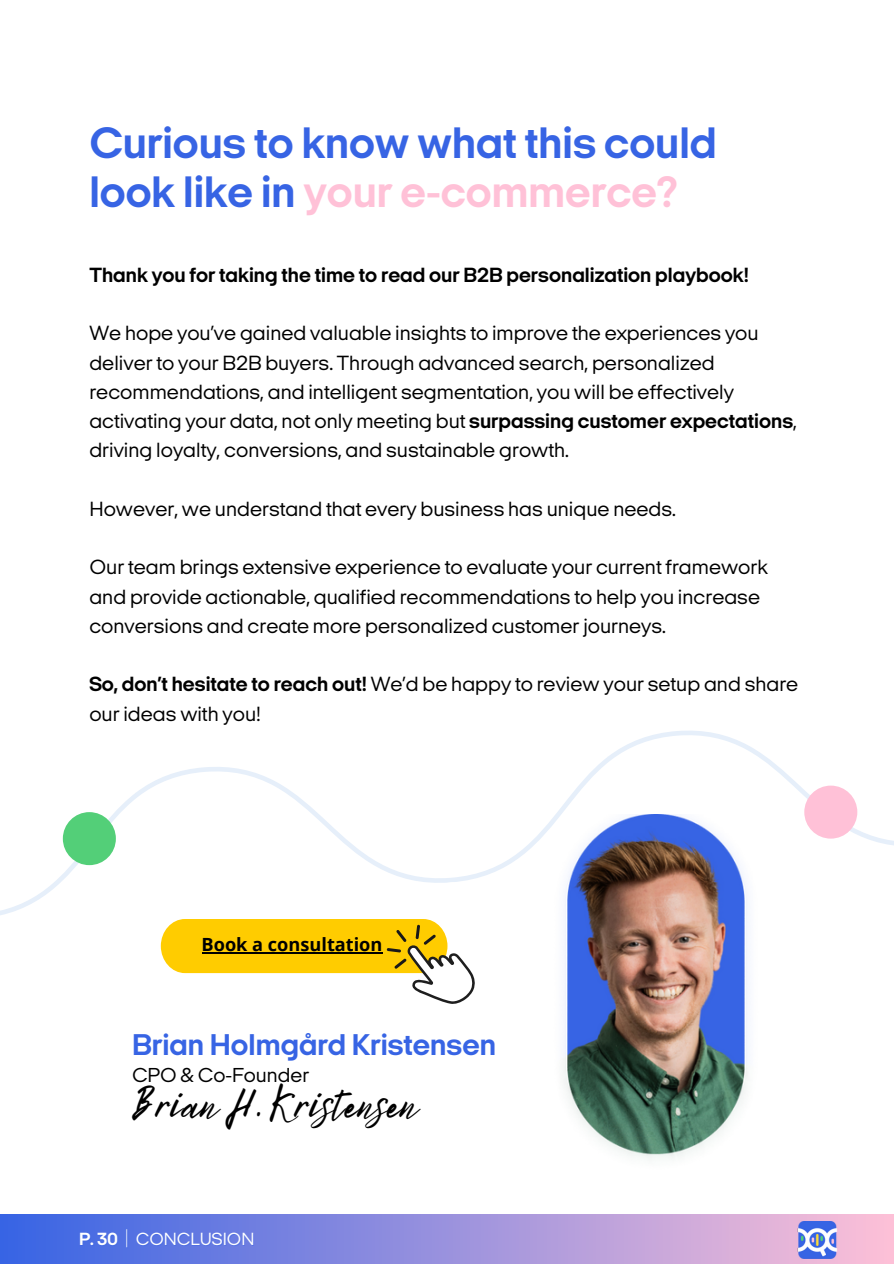
<style>
.page{position:relative;width:894px;height:1264px;background:#fff}
.page>*{position:absolute;margin:0;border:0;box-sizing:border-box;transform-origin:0 0}
.t1{font:700 45px/49.5px "Italian Plate No 2 Expanded";color:#3764e4}
.t2{font:44.85px "Bright Sunshine";color:#000}
.t3{font:700 30.6px "Italian Plate No 2 Expanded";color:#3764e4}
.t4{font:21px/29.2px "Italian Plate No 2 Expanded";color:#000}
.t5{font:700 21px "Italian Plate No 2 Expanded";color:#000}
.t6{font:20.7px "Italian Plate No 2 Expanded";color:#000}
.t7{font:700 18.15px "Open Sans";color:#000}
.t8{font:18px "Italian Plate No 2 Expanded";color:#fff}
.s1{color:#ffc1d7}
.s2{font-weight:700}
.s3{font-weight:700;color:rgb(55 100 228/.4)}
.s4{font-family:"Noto Sans CJ Ksc"}
</style>
<div class="page">
<svg style="left:0;top:731px;width:893px;height:184px"></svg>
<img style="left:549px;top:814px;width:212px;height:345px">
<svg style="left:161px;top:919px;width:314px;height:85px"></svg>
<hr style="left:201px;top:952px;width:181px;height:1px;background:#000">
<div style="left:804px;top:785px;width:53px;height:53px;background:#ffc1d7;border-radius:50%"></div>
<div style="left:63px;top:812px;width:53px;height:53px;background:#53cf78;border-radius:50%"></div>
<div style="left:0;top:1214px;width:893px;height:49px;background:linear-gradient(to right,#3865e4,#f9bed7)"></div>
<img style="left:792px;top:1221px;width:48px;height:37px">
<h1 class="t1" style="left:89px;top:122px;width:628px">Curious to know what this could look like in <span class="s1">your e-commerce?</span></h1>
<p class="t5" style="left:89px;top:266px;width:660px">Thank you for taking the time to read our B2B personalization playbook!</p>
<p class="t4" style="left:89px;top:320px;width:709px">We hope you’ve gained valuable insights to improve the experiences you deliver to your B2B buyers. Through advanced search, personalized recommendations, and intelligent segmentation, you will be effectively activating your data, not only meeting but <span class="s2">surpassing customer expectations</span>, driving loyalty, conversions, and sustainable growth.</p>
<p class="t4" style="left:89px;top:496px;width:588px">However, we understand that every business has unique needs.</p>
<p class="t4" style="left:89px;top:554px;width:679px">Our team brings extensive experience to evaluate your current framework and provide actionable, qualified recommendations to help you increase conversions and create more personalized customer journeys.</p>
<p class="t4" style="left:89px;top:671px;width:710px"><span class="s2">So, don’t hesitate to reach out!</span> We’d be happy to review your setup and share our ideas with you!</p>
<p class="t7" style="left:201px;top:932px;width:182px">Book a consultation</p>
<h3 class="t3" style="left:132px;top:1031px;width:365px">Brian Holmgård Kristensen</h3>
<p class="t6" style="left:132px;top:1066px;width:179px">CPO &amp; Co-Founder</p>
<h2 class="t2" style="left:132px;top:1068px;width:286px">Brian H. Kristensen</h2>
<p class="t8" style="left:80px;top:1231px;width:176px"><span class="s3">P. 30</span><span class="s4">│</span>CONCLUSION</p>
</div>
